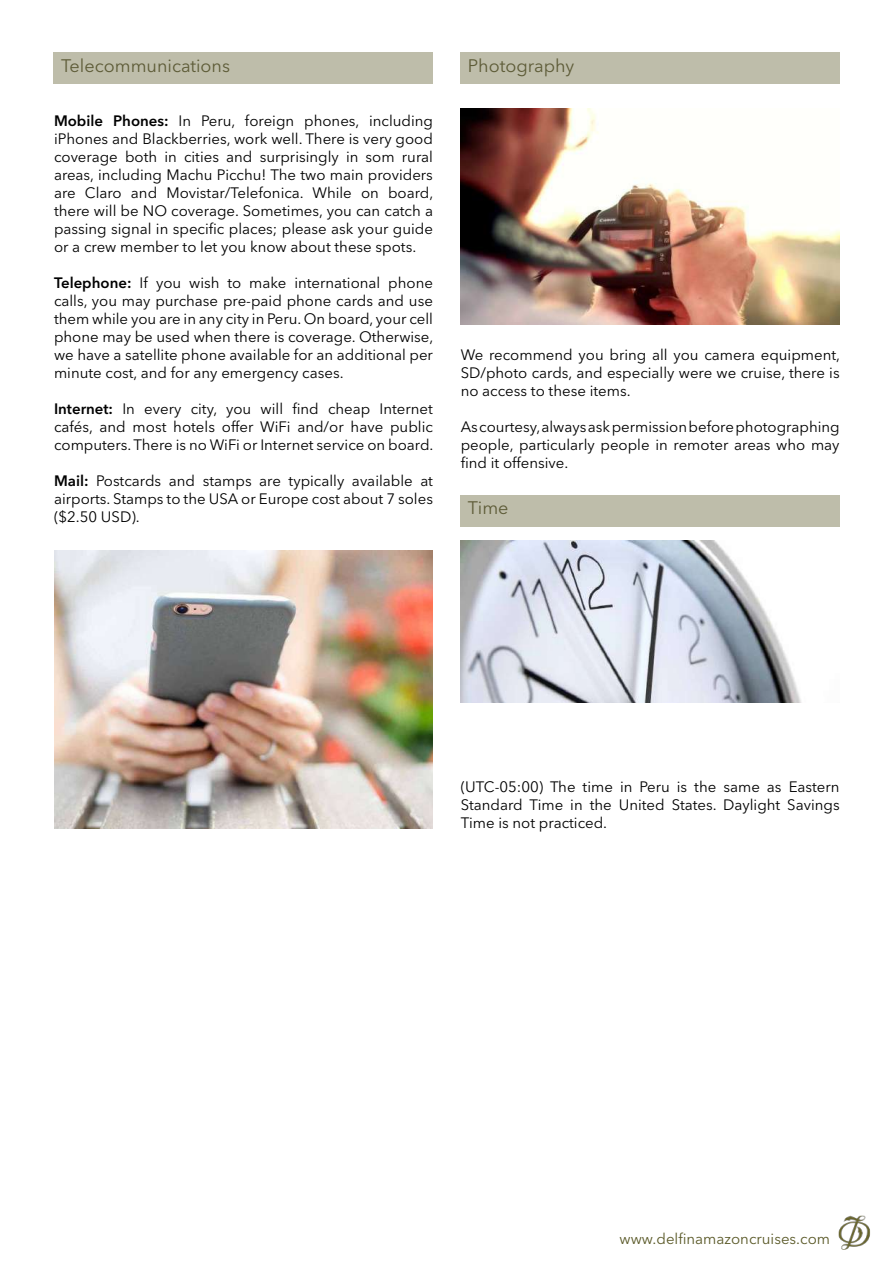
<style>
.page{position:relative;width:893px;height:1263px;background:#fff}
.page>*{position:absolute;margin:0;border:0;box-sizing:border-box;transform-origin:0 0}
.t1{font:18px "Avenir Next LT Pro";color:#5e5c38}
.t2{font:15px/18px "Avenir Next LT Pro";color:#000;text-align:justify}
.t3{font:15px "Avenir Next LT Pro";color:#5b5a29}
.s1{font-weight:600}
</style>
<div class="page">
<img style="left:838px;top:1215px;width:33px;height:35px">
<div style="left:54px;top:52px;width:379px;height:32px;background:#bebdaa"></div>
<div style="left:460px;top:52px;width:380px;height:32px;background:#bebdaa"></div>
<div style="left:460px;top:495px;width:380px;height:31px;background:#bebdaa"></div>
<img style="left:54px;top:550px;width:379px;height:278px">
<img style="left:461px;top:108px;width:379px;height:216px">
<img style="left:461px;top:540px;width:340px;height:162px">
<p class="t1" style="left:61px;top:55px;width:170px">Telecommunications</p>
<p class="t1" style="left:468px;top:55px;width:108px">Photography</p>
<p class="t2" style="left:54px;top:112px;width:381px"><span class="s1">Mobile Phones:</span> In Peru, foreign phones, including iPhones and Blackberries, work well. There is very good coverage both in cities and surprisingly in som rural areas, including Machu Picchu! The two main providers are Claro and Movistar/Telefonica. While on board, there will be NO coverage. Sometimes, you can catch a passing signal in specific places; please ask your guide or a crew member to let you know about these spots.</p>
<p class="t2" style="left:54px;top:274px;width:381px"><span class="s1">Telephone:</span> If you wish to make international phone calls, you may purchase pre-paid phone cards and use them while you are in any city in Peru. On board, your cell phone may be used when there is coverage. Otherwise, we have a satellite phone available for an additional per minute cost, and for any emergency cases.</p>
<p class="t2" style="left:54px;top:400px;width:381px"><span class="s1">Internet:</span> In every city, you will find cheap Internet cafés, and most hotels offer WiFi and/or have public computers. There is no WiFi or Internet service on board.</p>
<p class="t2" style="left:54px;top:472px;width:380px"><span class="s1">Mail:</span> Postcards and stamps are typically available at airports. Stamps to the USA or Europe cost about 7 soles ($2.50 USD).</p>
<p class="t2" style="left:461px;top:346px;width:381px">We recommend you bring all you camera equipment, SD/photo cards, and especially were we cruise, there is no access to these items.</p>
<p class="t2" style="left:461px;top:418px;width:380px">As courtesy, always ask permission before photographing people, particularly people in remoter areas who may find it offensive.</p>
<p class="t1" style="left:468px;top:497px;width:42px">Time</p>
<p class="t2" style="left:461px;top:778px;width:380px">(UTC-05:00) The time in Peru is the same as Eastern Standard Time in the United States. Daylight Savings Time is not practiced.</p>
<p class="t3" style="left:619px;top:1230px;width:212px">www.delfinamazoncruises.com</p>
</div>
